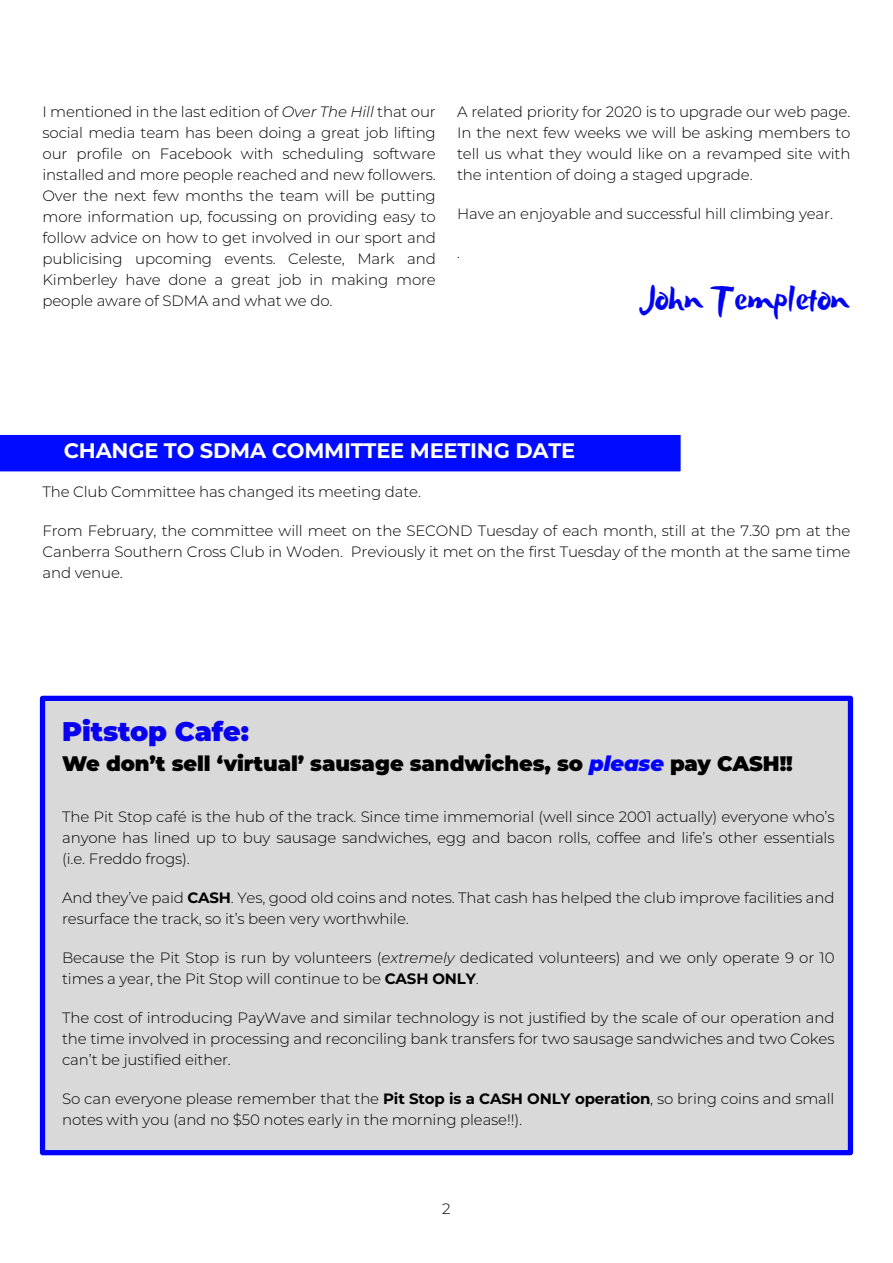
<style>
.page{position:relative;width:893px;height:1263px;background:#fff}
.page>*{position:absolute;margin:0;border:0;box-sizing:border-box;transform-origin:0 0}
.t1{font:36px "Beach Resort";color:#0004f1}
.t2{font:900 27px "Montserrat";letter-spacing:-.005em;color:#0800ef}
.t3{font:900 21px "Montserrat";letter-spacing:-.005em;color:#000}
.t4{font:700 21px "Montserrat";letter-spacing:-.01em;color:#fff}
.t5{font:300 15px/21px "Montserrat";letter-spacing:-.01em;color:#000;text-align:justify}
.t6{font:300 14.25px "Montserrat";color:#000}
.s1{font-style:italic}
.s2{font-style:italic;color:#00f}
.s3{font-weight:700}
</style>
<div class="page">
<div style="left:40px;top:696px;width:813px;height:459px;background:#d9d9d9;border:5px solid #00f"></div>
<div style="left:0;top:435px;width:681px;height:37px;background:#000bff"></div>
<p class="t5" style="left:43px;top:102px;width:395px">I mentioned in the last edition of <span class="s1">Over The Hill</span> that our social media team has been doing a great job lifting our profile on Facebook with scheduling software installed and more people reached and new followers.<br>Over the next few months the team will be putting more information up, focussing on providing easy to follow advice on how to get involved in our sport and publicising upcoming events. Celeste, Mark and Kimberley have done a great job in making more people aware of SDMA and what we do.</p>
<p class="t5" style="left:457px;top:102px;width:395px">A related priority for 2020 is to upgrade our web page.<br>In the next few weeks we will be asking members to tell us what they would like on a revamped site with the intention of doing a staged upgrade.</p>
<p class="t5" style="left:457px;top:204px;width:377px">Have an enjoyable and successful hill climbing year.</p>
<p class="t6" style="left:457px;top:245px;width:4px">.</p>
<h1 class="t1" style="left:639px;top:286px;width:213px">John Templeton</h1>
<h3 class="t4" style="left:64px;top:438px;width:513px">CHANGE TO SDMA COMMITTEE MEETING DATE</h3>
<p class="t5" style="left:43px;top:481px;width:380px">The Club Committee has changed its meeting date.</p>
<p class="t5" style="left:43px;top:520px;width:809px">From February, the committee will meet on the SECOND Tuesday of each month, still at the 7.30 pm at the Canberra Southern Cross Club in Woden. Previously it met on the first Tuesday of the month at the same time and venue.</p>
<h2 class="t2" style="left:62px;top:715px;width:188px">Pitstop Cafe:</h2>
<h3 class="t3" style="left:62px;top:750px;width:732px">We don’t sell ‘virtual’ sausage sandwiches, so <span class="s2">please</span> pay CASH!!</h3>
<p class="t5" style="left:62px;top:806px;width:774px">The Pit Stop café is the hub of the track. Since time immemorial (well since 2001 actually) everyone who’s anyone has lined up to buy sausage sandwiches, egg and bacon rolls, coffee and life’s other essentials (i.e. Freddo frogs).</p>
<p class="t5" style="left:62px;top:887px;width:774px">And they’ve paid <span class="s3">CASH</span>. Yes, good old coins and notes. That cash has helped the club improve facilities and resurface the track, so it’s been very worthwhile.</p>
<p class="t5" style="left:62px;top:947px;width:774px">Because the Pit Stop is run by volunteers (<span class="s1">extremely</span> dedicated volunteers) and we only operate 9 or 10 times a year, the Pit Stop will continue to be <span class="s3">CASH ONLY</span>.</p>
<p class="t5" style="left:62px;top:1007px;width:774px">The cost of introducing PayWave and similar technology is not justified by the scale of our operation and the time involved in processing and reconciling bank transfers for two sausage sandwiches and two Cokes can’t be justified either.</p>
<p class="t5" style="left:62px;top:1088px;width:774px">So can everyone please remember that the <span class="s3">Pit Stop is a CASH ONLY operation</span>, so bring coins and small notes with you (and no $50 notes early in the morning please!!).</p>
<p class="t5" style="left:442px;top:1198px;width:10px">2</p>
</div>
